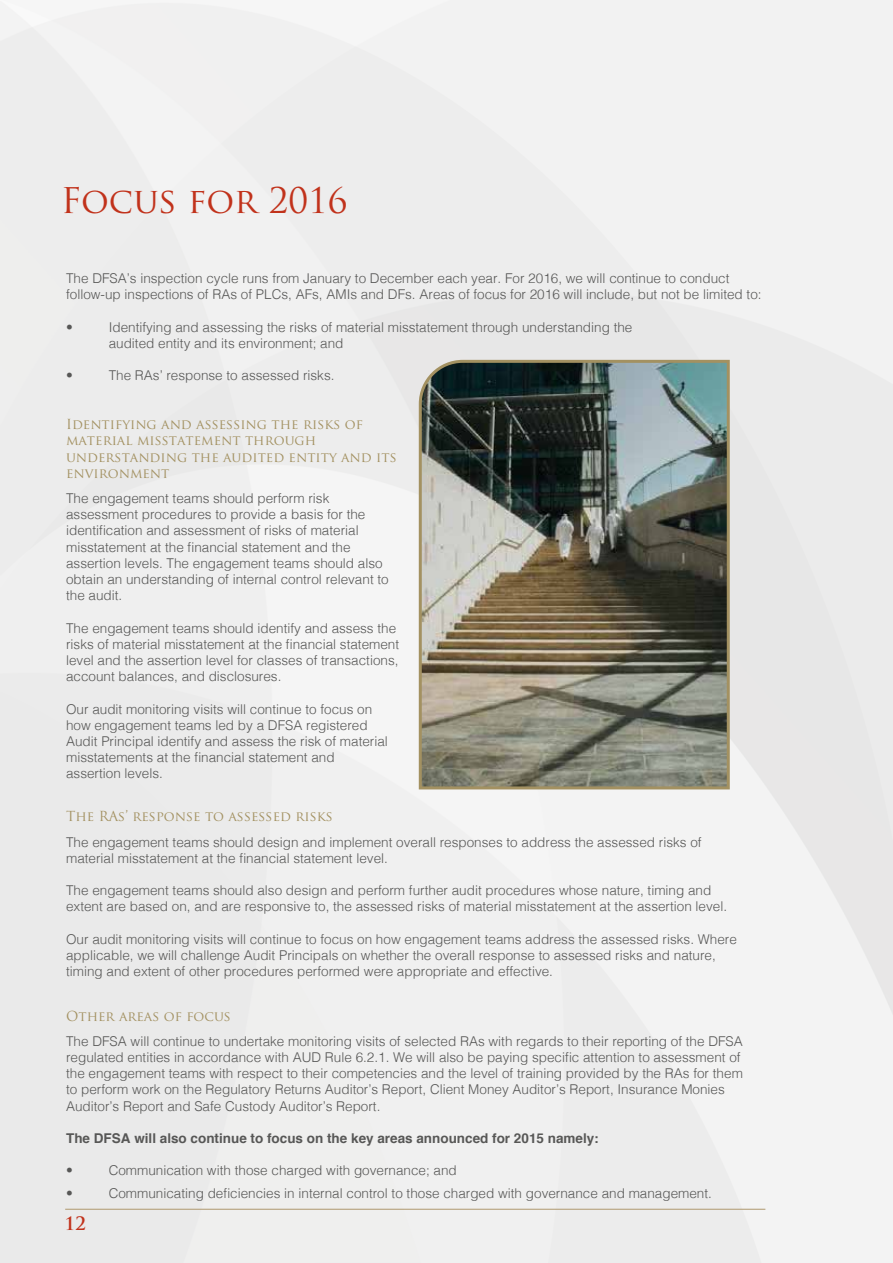
<style>
.page{position:relative;width:893px;height:1263px;background:#fff}
.page>*{position:absolute;margin:0;border:0;box-sizing:border-box;transform-origin:0 0}
.t1{font:34.5px "Trajan Pro";color:#c1321b}
.t2{font:700 18px "Trajan Pro";color:#c1321b}
.t3{font:300 13.5px/16.2px "Helvetica";color:#575756}
.t4{font:13.5px/16.2px "Trajan Pro";color:#a39161}
.t5{font:700 13.5px "Helvetica";color:#575756}
</style>
<div class="page">
<img style="left:417px;top:358px;width:314px;height:433px">
<hr style="left:65px;top:1209px;width:700px;height:1px;background:#af986e">
<h1 class="t1" style="left:61px;top:178px;width:288px">Focus for 2016</h1>
<p class="t3" style="left:66px;top:269px;width:697px">The DFSA’s inspection cycle runs from January to December each year. For 2016, we will continue to conduct follow-up inspections of RAs of PLCs, AFs, AMIs and DFs. Areas of focus for 2016 will include, but not be limited to:</p>
<p class="t3" style="left:66px;top:318px;width:8px">•</p>
<p class="t3" style="left:109px;top:318px;width:525px">Identifying and assessing the risks of material misstatement through understanding the audited entity and its environment; and</p>
<p class="t3" style="left:66px;top:366px;width:8px">•</p>
<p class="t3" style="left:109px;top:366px;width:227px">The RAs’ response to assessed risks.</p>
<p class="t4" style="left:66px;top:416px;width:332px">Identifying and assessing the risks of material misstatement through understanding the audited entity and its environment</p>
<p class="t3" style="left:66px;top:489px;width:324px">The engagement teams should perform risk assessment procedures to provide a basis for the identification and assessment of risks of material misstatement at the financial statement and the assertion levels. The engagement teams should also obtain an understanding of internal control relevant to the audit.</p>
<p class="t3" style="left:66px;top:619px;width:335px">The engagement teams should identify and assess the risks of material misstatement at the financial statement level and the assertion level for classes of transactions, account balances, and disclosures.</p>
<p class="t3" style="left:66px;top:700px;width:323px">Our audit monitoring visits will continue to focus on how engagement teams led by a DFSA registered Audit Principal identify and assess the risk of material misstatements at the financial statement and assertion levels.</p>
<p class="t4" style="left:66px;top:808px;width:268px">The RAs’ response to assessed risks</p>
<p class="t3" style="left:66px;top:833px;width:637px">The engagement teams should design and implement overall responses to address the assessed risks of material misstatement at the financial statement level.</p>
<p class="t3" style="left:66px;top:881px;width:663px">The engagement teams should also design and perform further audit procedures whose nature, timing and extent are based on, and are responsive to, the assessed risks of material misstatement at the assertion level.</p>
<p class="t3" style="left:66px;top:930px;width:672px">Our audit monitoring visits will continue to focus on how engagement teams address the assessed risks. Where applicable, we will challenge Audit Principals on whether the overall response to assessed risks and nature, timing and extent of other procedures performed were appropriate and effective.</p>
<p class="t4" style="left:66px;top:1007px;width:166px">Other areas of focus</p>
<p class="t3" style="left:66px;top:1032px;width:678px">The DFSA will continue to undertake monitoring visits of selected RAs with regards to their reporting of the DFSA regulated entities in accordance with AUD Rule 6.2.1. We will also be paying specific attention to assessment of the engagement teams with respect to their competencies and the level of training provided by the RAs for them to perform work on the Regulatory Returns Auditor’s Report, Client Money Auditor’s Report, Insurance Monies Auditor’s Report and Safe Custody Auditor’s Report.</p>
<p class="t5" style="left:66px;top:1127px;width:534px">The DFSA will also continue to focus on the key areas announced for 2015 namely:</p>
<p class="t3" style="left:66px;top:1161px;width:8px">•</p>
<p class="t3" style="left:109px;top:1161px;width:350px">Communication with those charged with governance; and</p>
<p class="t3" style="left:66px;top:1184px;width:8px">•</p>
<p class="t3" style="left:109px;top:1184px;width:605px">Communicating deficiencies in internal control to those charged with governance and management.</p>
<h2 class="t2" style="left:64px;top:1212px;width:23px">12</h2>
</div>
